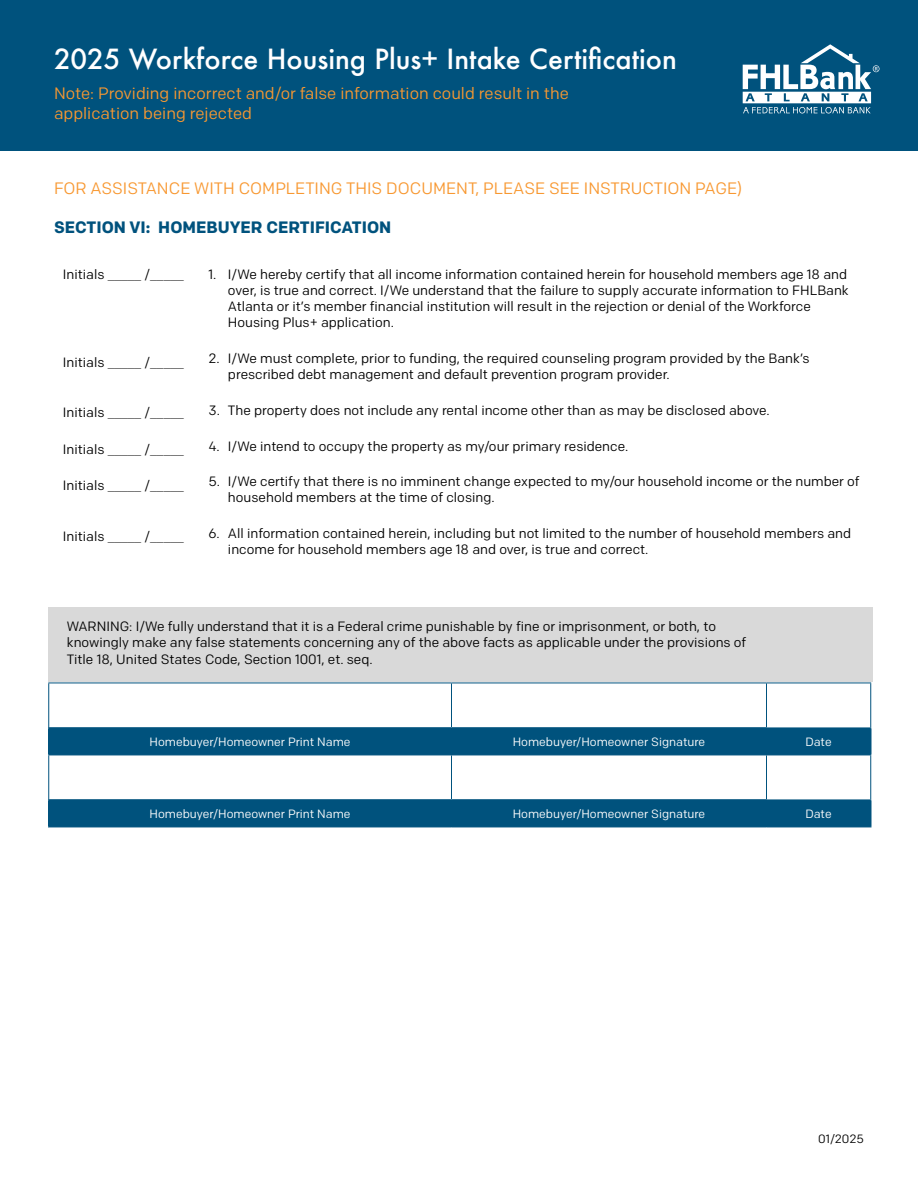
<style>
.page{position:relative;width:918px;height:1188px;background:#fff}
.page>*{position:absolute;margin:0;border:0;box-sizing:border-box;transform-origin:0 0}
.t1{font:500 27px "Futura";color:#fff}
.t2{font:16.5px/19.8px "Chrono";color:#f89831}
.t3{font:700 16.5px "Chrono";color:#00527d}
.t4{font:13.5px/16.2px "Chrono";color:#000}
.t5{font:12px "Chrono";color:#fff}
.t6{font:12px "Chrono";letter-spacing:-.005em;color:#000}
</style>
<div class="page">
<div style="left:0;top:0;width:918px;height:151px;background:#00527d"></div>
<svg style="left:743px;top:44px;width:136px;height:70px"></svg>
<svg style="left:49px;top:728px;width:822px;height:99px;fill:#00527d"></svg>
<hr style="left:48px;top:683px;width:1px;height:44px;background:#00527d">
<hr style="left:451px;top:683px;width:1px;height:44px;background:#00527d">
<hr style="left:766px;top:683px;width:1px;height:45px;background:#00527d">
<hr style="left:870px;top:683px;width:1px;height:45px;background:#00527d">
<hr style="left:766px;top:727px;width:105px;height:1px;background:#00527d">
<svg style="left:766px;top:728px;width:1px;height:26px"></svg>
<hr style="left:48px;top:755px;width:1px;height:44px;background:#00527d">
<hr style="left:451px;top:755px;width:1px;height:44px;background:#00527d">
<hr style="left:766px;top:755px;width:1px;height:45px;background:#00527d">
<hr style="left:870px;top:755px;width:1px;height:45px;background:#00527d">
<hr style="left:766px;top:799px;width:105px;height:1px;background:#00527d">
<svg style="left:766px;top:800px;width:1px;height:26px"></svg>
<hr style="left:870px;top:728px;width:2px;height:26px;background:#00527d">
<hr style="left:870px;top:800px;width:2px;height:26px;background:#00527d">
<hr style="left:766px;top:682px;width:105px;height:1px;background:#00527d">
<hr style="left:766px;top:754px;width:105px;height:1px;background:#00527d">
<hr style="left:766px;top:827px;width:106px;height:1px;background:#00527d">
<hr style="left:48px;top:729px;width:2px;height:25px;background:#00527d">
<svg style="left:451px;top:729px;width:1px;height:25px"></svg>
<hr style="left:48px;top:801px;width:2px;height:25px;background:#00527d">
<svg style="left:451px;top:801px;width:1px;height:25px"></svg>
<hr style="left:48px;top:727px;width:404px;height:2px;background:#00527d">
<hr style="left:452px;top:727px;width:314px;height:2px;background:#00527d">
<hr style="left:48px;top:799px;width:404px;height:2px;background:#00527d">
<hr style="left:452px;top:799px;width:314px;height:2px;background:#00527d">
<hr style="left:48px;top:682px;width:403px;height:1px;background:#00527d">
<hr style="left:452px;top:682px;width:314px;height:1px;background:#00527d">
<hr style="left:48px;top:754px;width:403px;height:1px;background:#00527d">
<hr style="left:452px;top:754px;width:314px;height:1px;background:#00527d">
<hr style="left:48px;top:827px;width:404px;height:1px;background:#00527d">
<hr style="left:452px;top:827px;width:314px;height:1px;background:#00527d">
<div style="left:48px;top:608px;width:825px;height:74px;background:#d9d9d9"></div>
<h1 class="t1" style="left:54px;top:40px;width:624px">2025 Workforce Housing Plus+ Intake Certification</h1>
<p class="t2" style="left:54px;top:84px;width:516px">Note: Providing incorrect and/or false information could result in the application being rejected</p>
<p class="t2" style="left:54px;top:178px;width:690px">FOR ASSISTANCE WITH COMPLETING THIS DOCUMENT, PLEASE SEE INSTRUCTION PAGE)</p>
<p class="t3" style="left:54px;top:217px;width:339px">SECTION VI: HOMEBUYER CERTIFICATION</p>
<p class="t4" style="left:63px;top:266px;width:122px">Initials _____ /_____</p>
<p class="t4" style="left:63px;top:354px;width:122px">Initials _____ /_____</p>
<p class="t4" style="left:63px;top:404px;width:122px">Initials _____ /_____</p>
<p class="t4" style="left:63px;top:441px;width:122px">Initials _____ /_____</p>
<p class="t4" style="left:63px;top:477px;width:122px">Initials _____ /_____</p>
<p class="t4" style="left:63px;top:528px;width:122px">Initials _____ /_____</p>
<p class="t4" style="left:228px;top:266px;width:622px;text-indent:-19px">1. I/We hereby certify that all income information contained herein for household members age 18 and over, is true and correct. I/We understand that the failure to supply accurate information to FHLBank Atlanta or it’s member financial institution will result in the rejection or denial of the Workforce Housing Plus+ application.</p>
<p class="t4" style="left:228px;top:350px;width:583px;text-indent:-19px">2. I/We must complete, prior to funding, the required counseling program provided by the Bank’s prescribed debt management and default prevention program provider.</p>
<p class="t4" style="left:208px;top:402px;width:563px">3. The property does not include any rental income other than as may be disclosed above.</p>
<p class="t4" style="left:208px;top:438px;width:421px">4. I/We intend to occupy the property as my/our primary residence.</p>
<p class="t4" style="left:228px;top:473px;width:633px;text-indent:-19px">5. I/We certify that there is no imminent change expected to my/our household income or the number of household members at the time of closing.</p>
<p class="t4" style="left:228px;top:525px;width:625px;text-indent:-19px">6. All information contained herein, including but not limited to the number of household members and income for household members age 18 and over, is true and correct.</p>
<p class="t4" style="left:67px;top:618px;width:681px">WARNING: I/We fully understand that it is a Federal crime punishable by fine or imprisonment, or both, to knowingly make any false statements concerning any of the above facts as applicable under the provisions of<br>Title 18, United States Code, Section 1001, et. seq.</p>
<p class="t5" style="left:150px;top:734px;width:202px">Homebuyer/Homeowner Print Name</p>
<p class="t5" style="left:513px;top:734px;width:194px">Homebuyer/Homeowner Signature</p>
<p class="t5" style="left:806px;top:734px;width:28px">Date</p>
<p class="t5" style="left:150px;top:806px;width:202px">Homebuyer/Homeowner Print Name</p>
<p class="t5" style="left:513px;top:806px;width:194px">Homebuyer/Homeowner Signature</p>
<p class="t5" style="left:806px;top:806px;width:28px">Date</p>
<p class="t6" style="left:818px;top:1131px;width:47px">01/2025</p>
</div>
